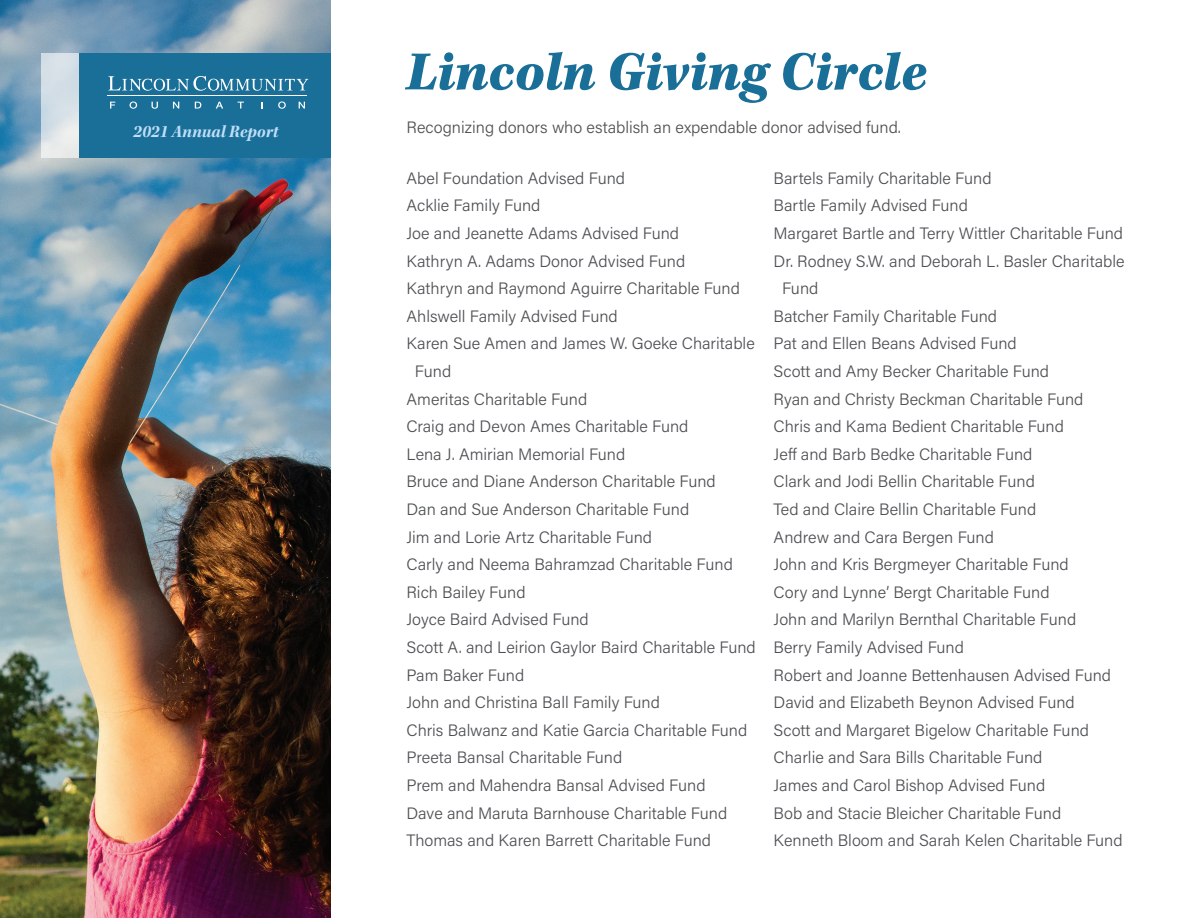
<style>
.page{position:relative;width:1188px;height:918px;background:#fff}
.page>*{position:absolute;margin:0;border:0;box-sizing:border-box;transform-origin:0 0}
.t1{font:57px "Kepler Std Black It Capt";letter-spacing:-.015em;color:#196f98}
.t2{font:17.7px "Kepler Std Bold It Subh";color:#bedef9}
.t3{font:300 16.5px/27.6px "Acumin Pro";color:#4d5053}
</style>
<div class="page">
<img style="left:0;top:0;width:330px;height:918px">
<svg style="left:41px;top:54px;width:38px;height:104px;background:#d9e2e7"></svg>
<div style="left:79px;top:54px;width:251px;height:104px;background:#196f98"></div>
<svg style="left:108px;top:76px;width:200px;height:15px"></svg>
<hr style="left:107px;top:95px;width:200px;height:1px;background:#fff">
<svg style="left:110px;top:102px;width:5px;height:7px"></svg>
<svg style="left:130px;top:101px;width:7px;height:8px"></svg>
<svg style="left:152px;top:102px;width:6px;height:7px"></svg>
<svg style="left:173px;top:102px;width:6px;height:7px"></svg>
<svg style="left:195px;top:102px;width:6px;height:7px"></svg>
<svg style="left:216px;top:102px;width:7px;height:7px"></svg>
<svg style="left:238px;top:102px;width:6px;height:7px"></svg>
<svg style="left:278px;top:101px;width:8px;height:8px"></svg>
<svg style="left:299px;top:102px;width:6px;height:7px"></svg>
<p class="t2" style="left:134px;top:121px;width:147px">2021 Annual Report</p>
<p class="t1" style="left:406px;top:39px;width:529px">Lincoln Giving Circle</p>
<p class="t3" style="left:406px;top:112px;width:496px">Recognizing donors who establish an expendable donor advised fund.</p>
<p class="t3" style="left:406px;top:164px;width:220px">Abel Foundation Advised Fund</p>
<p class="t3" style="left:406px;top:191px;width:135px">Acklie Family Fund</p>
<p class="t3" style="left:406px;top:219px;width:274px">Joe and Jeanette Adams Advised Fund</p>
<p class="t3" style="left:406px;top:246px;width:280px">Kathryn A. Adams Donor Advised Fund</p>
<p class="t3" style="left:406px;top:274px;width:335px">Kathryn and Raymond Aguirre Charitable Fund</p>
<p class="t3" style="left:406px;top:302px;width:213px">Ahlswell Family Advised Fund</p>
<p class="t3" style="left:415px;top:329px;width:341px;text-indent:-8px">Karen Sue Amen and James W. Goeke Charitable<br>Fund</p>
<p class="t3" style="left:406px;top:384px;width:182px">Ameritas Charitable Fund</p>
<p class="t3" style="left:406px;top:412px;width:283px">Craig and Devon Ames Charitable Fund</p>
<p class="t3" style="left:406px;top:440px;width:220px">Lena J. Amirian Memorial Fund</p>
<p class="t3" style="left:406px;top:467px;width:311px">Bruce and Diane Anderson Charitable Fund</p>
<p class="t3" style="left:406px;top:495px;width:284px">Dan and Sue Anderson Charitable Fund</p>
<p class="t3" style="left:406px;top:522px;width:247px">Jim and Lorie Artz Charitable Fund</p>
<p class="t3" style="left:406px;top:550px;width:328px">Carly and Neema Bahramzad Charitable Fund</p>
<p class="t3" style="left:406px;top:578px;width:121px">Rich Bailey Fund</p>
<p class="t3" style="left:406px;top:605px;width:184px">Joyce Baird Advised Fund</p>
<p class="t3" style="left:406px;top:633px;width:351px">Scott A. and Leirion Gaylor Baird Charitable Fund</p>
<p class="t3" style="left:406px;top:660px;width:119px">Pam Baker Fund</p>
<p class="t3" style="left:406px;top:688px;width:255px">John and Christina Ball Family Fund</p>
<p class="t3" style="left:406px;top:716px;width:342px">Chris Balwanz and Katie Garcia Charitable Fund</p>
<p class="t3" style="left:406px;top:743px;width:217px">Preeta Bansal Charitable Fund</p>
<p class="t3" style="left:406px;top:771px;width:301px">Prem and Mahendra Bansal Advised Fund</p>
<p class="t3" style="left:406px;top:798px;width:322px">Dave and Maruta Barnhouse Charitable Fund</p>
<p class="t3" style="left:406px;top:826px;width:306px">Thomas and Karen Barrett Charitable Fund</p>
<p class="t3" style="left:774px;top:164px;width:219px">Bartels Family Charitable Fund</p>
<p class="t3" style="left:774px;top:191px;width:196px">Bartle Family Advised Fund</p>
<p class="t3" style="left:774px;top:219px;width:351px">Margaret Bartle and Terry Wittler Charitable Fund</p>
<p class="t3" style="left:782px;top:246px;width:344px;text-indent:-8px">Dr. Rodney S.W. and Deborah L. Basler Charitable<br>Fund</p>
<p class="t3" style="left:774px;top:302px;width:225px">Batcher Family Charitable Fund</p>
<p class="t3" style="left:774px;top:329px;width:245px">Pat and Ellen Beans Advised Fund</p>
<p class="t3" style="left:774px;top:357px;width:277px">Scott and Amy Becker Charitable Fund</p>
<p class="t3" style="left:774px;top:384px;width:311px">Ryan and Christy Beckman Charitable Fund</p>
<p class="t3" style="left:774px;top:412px;width:292px">Chris and Kama Bedient Charitable Fund</p>
<p class="t3" style="left:774px;top:440px;width:260px">Jeff and Barb Bedke Charitable Fund</p>
<p class="t3" style="left:774px;top:467px;width:263px">Clark and Jodi Bellin Charitable Fund</p>
<p class="t3" style="left:774px;top:495px;width:264px">Ted and Claire Bellin Charitable Fund</p>
<p class="t3" style="left:774px;top:522px;width:222px">Andrew and Cara Bergen Fund</p>
<p class="t3" style="left:774px;top:550px;width:297px">John and Kris Bergmeyer Charitable Fund</p>
<p class="t3" style="left:774px;top:578px;width:277px">Cory and Lynne’ Bergt Charitable Fund</p>
<p class="t3" style="left:774px;top:605px;width:304px">John and Marilyn Bernthal Charitable Fund</p>
<p class="t3" style="left:774px;top:633px;width:192px">Berry Family Advised Fund</p>
<p class="t3" style="left:774px;top:660px;width:339px">Robert and Joanne Bettenhausen Advised Fund</p>
<p class="t3" style="left:774px;top:688px;width:303px">David and Elizabeth Beynon Advised Fund</p>
<p class="t3" style="left:774px;top:716px;width:317px">Scott and Margaret Bigelow Charitable Fund</p>
<p class="t3" style="left:774px;top:743px;width:270px">Charlie and Sara Bills Charitable Fund</p>
<p class="t3" style="left:774px;top:771px;width:273px">James and Carol Bishop Advised Fund</p>
<p class="t3" style="left:774px;top:798px;width:289px">Bob and Stacie Bleicher Charitable Fund</p>
<p class="t3" style="left:774px;top:826px;width:351px">Kenneth Bloom and Sarah Kelen Charitable Fund</p>
</div>
